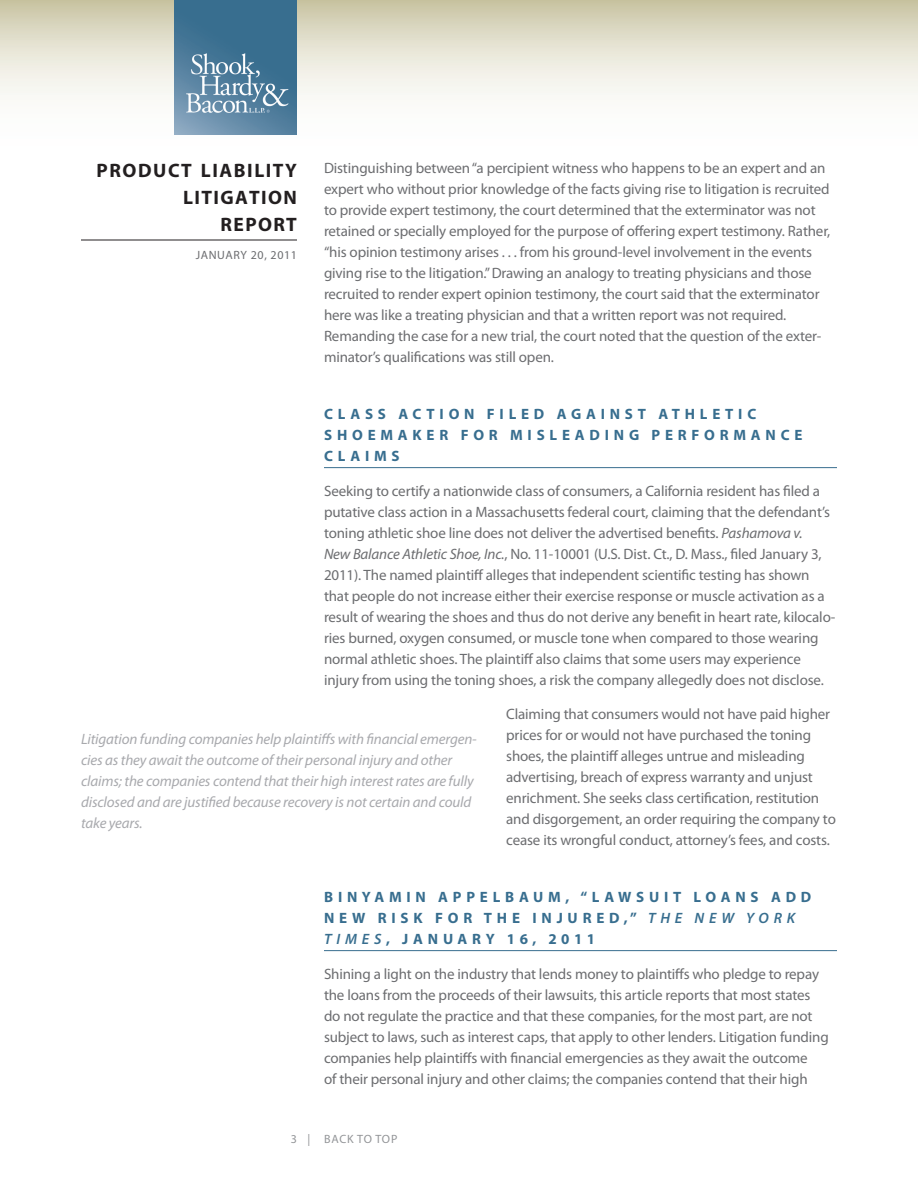
<style>
.page{position:relative;width:918px;height:1188px;background:#fff}
.page>*{position:absolute;margin:0;border:0;box-sizing:border-box;transform-origin:0 0}
.t1{font:700 19.5px/27px "Myriad Pro";letter-spacing:.075em;color:#231f20;text-align:right}
.Body{font:15px/21px "Myriad Pro";letter-spacing:-.01em;color:#6c6d70}
.PullQuote{font:italic 15px/21px "Myriad Pro";letter-spacing:-.01em;color:#a8a9ad}
.Head{font:700 15px/21px "Myriad Pro";letter-spacing:.32em;color:#386e8f}
.t2{font:12px "Myriad Pro";letter-spacing:.05em;color:#6c6d70}
.t3{font:12px "Myriad Pro";letter-spacing:.06em;color:#939598}
.s1{font-style:italic}
.s2{font-weight:600;font-style:italic}
</style>
<div class="page">
<svg style="left:0;top:0;width:918px;height:135px"></svg>
<hr style="left:81px;top:240px;width:216px;height:1px;background:#231f20">
<img style="left:175px;top:0;width:122px;height:135px">
<hr style="left:324px;top:467px;width:513px;height:1px;background:#386e8f">
<hr style="left:324px;top:950px;width:513px;height:1px;background:#386e8f">
<h1 class="t1" style="left:97px;top:156px;width:202px">PRODUCT LIABILITY<br>LITIGATION<br>REPORT</h1>
<p class="t2" style="left:196px;top:248px;width:103px">JANUARY 20, 2011</p>
<p class="Body" style="left:324px;top:157px;width:508px">Distinguishing between “a percipient witness who happens to be an expert and an expert who without prior knowledge of the facts giving rise to litigation is recruited to provide expert testimony, the court determined that the exterminator was not retained or specially employed for the purpose of offering expert testimony. Rather, “his opinion testimony arises . . . from his ground-level involvement in the events giving rise to the litigation.” Drawing an analogy to treating physicians and those recruited to render expert opinion testimony, the court said that the exterminator here was like a treating physician and that a written report was not required.<br>Remanding the case for a new trial, the court noted that the question of the exter&shy;minator’s qualifications was still open.</p>
<p class="Head" style="left:324px;top:403px;width:480px">CLASS ACTION FILED AGAINST ATHLETIC<br>SHOEMAKER FOR MISLEADING PERFORMANCE<br>CLAIMS</p>
<p class="Body" style="left:324px;top:480px;width:513px">Seeking to certify a nationwide class of consumers, a California resident has filed a putative class action in a Massachusetts federal court, claiming that the defendant’s toning athletic shoe line does not deliver the advertised benefits. <span class="s1">Pashamova v.<br>New Balance Athletic Shoe, Inc.</span>, No. 11-10001 (U.S. Dist. Ct., D. Mass., filed January 3, 2011). The named plaintiff alleges that independent scientific testing has shown that people do not increase either their exercise response or muscle activation as a result of wearing the shoes and thus do not derive any benefit in heart rate, kilocalo&shy;ries burned, oxygen consumed, or muscle tone when compared to those wearing normal athletic shoes. The plaintiff also claims that some users may experience injury from using the toning shoes, a risk the company allegedly does not disclose.</p>
<p class="Body" style="left:506px;top:703px;width:331px">Claiming that consumers would not have paid higher prices for or would not have purchased the toning shoes, the plaintiff alleges untrue and misleading advertising, breach of express warranty and unjust enrichment. She seeks class certification, restitution and disgorgement, an order requiring the company to cease its wrongful conduct, attorney’s fees, and costs.</p>
<p class="PullQuote" style="left:81px;top:728px;width:397px">Litigation funding companies help plaintiffs with financial emergen&shy;cies as they await the outcome of their personal injury and other claims; the companies contend that their high interest rates are fully disclosed and are justified because recovery is not certain and could take years.</p>
<p class="Head" style="left:324px;top:886px;width:489px">BINYAMIN APPELBAUM, “LAWSUIT LOANS ADD<br>NEW RISK FOR THE INJURED,” <span class="s2">THE NEW YORK<br>TIMES</span>, JANUARY 16, 2011</p>
<p class="Body" style="left:324px;top:963px;width:506px">Shining a light on the industry that lends money to plaintiffs who pledge to repay the loans from the proceeds of their lawsuits, this article reports that most states do not regulate the practice and that these companies, for the most part, are not subject to laws, such as interest caps, that apply to other lenders. Litigation funding companies help plaintiffs with financial emergencies as they await the outcome<br>of their personal injury and other claims; the companies contend that their high</p>
<p class="t3" style="left:291px;top:1132px;width:108px">3 | BACK TO TOP</p>
</div>
